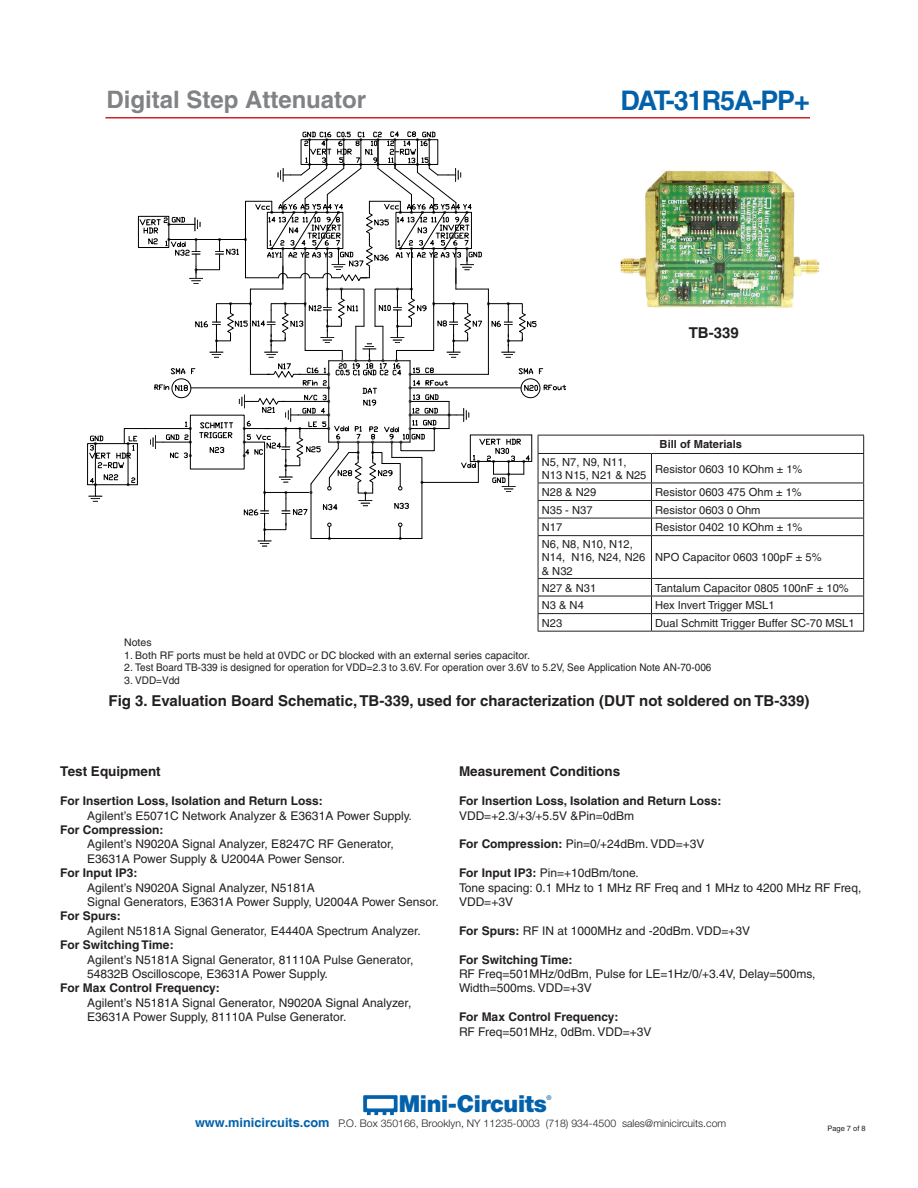
<style>
.page{position:relative;width:918px;height:1188px;background:#fff}
.page>*{position:absolute;margin:0;border:0;box-sizing:border-box;transform-origin:0 0}
.t1{font:700 27px "Helvetica";letter-spacing:-.04em;color:#0261aa}
.t2{font:700 24px "Helvetica";color:#808285}
.t3{font:900 23.4px "Helvetica Neue";letter-spacing:-.015em;color:#0261aa}
.SECTIONS-HEAD{font:700 15px "Helvetica";color:#231f20}
.test_equip{font:700 13.5px "Helvetica";color:#231f20}
.test_equip-2{font:12px "Helvetica";color:#231f20}
.test_equip-3{font:700 12px "Helvetica";color:#231f20}
.t4{font:11.1px/13.4px "Helvetica";color:#231f20}
.t5{font:700 11.1px "Helvetica";color:#231f20}
.t6{font:10.5px "Helvetica";color:#231f20}
.t7{font:300 10.5px "Helvetica Neue";color:#231f20}
.t8{font:7.5px "Helvetica";color:#231f20}
.t9{font:500 6.6px "Helvetica Neue";color:#0261aa}
.s1{font-weight:700}
.s2{font-family:"Helvetica";font-weight:700;font-size:12.75px;color:#0261aa}
</style>
<div class="page">
<hr style="left:105px;top:117px;width:705px;height:1px;background:#d1232a">
<svg style="left:363px;top:1095px;width:35px;height:20px"></svg>
<svg style="left:539px;top:482px;width:324px;height:149px"></svg>
<hr style="left:538px;top:435px;width:114px;height:1px;background:#231f20">
<hr style="left:652px;top:435px;width:212px;height:1px;background:#231f20">
<svg style="left:863px;top:435px;width:1px;height:100px"></svg>
<hr style="left:538px;top:536px;width:1px;height:42px;background:#231f20">
<hr style="left:863px;top:536px;width:1px;height:42px;background:#231f20">
<svg style="left:538px;top:579px;width:1px;height:52px"></svg>
<svg style="left:863px;top:579px;width:1px;height:52px"></svg>
<hr style="left:538px;top:631px;width:114px;height:1px;background:#231f20">
<hr style="left:652px;top:631px;width:212px;height:1px;background:#231f20">
<hr style="left:538px;top:453px;width:114px;height:1px;background:#231f20">
<hr style="left:652px;top:453px;width:212px;height:1px;background:#231f20">
<hr style="left:538px;top:483px;width:114px;height:1px;background:#231f20">
<hr style="left:652px;top:483px;width:212px;height:1px;background:#231f20">
<hr style="left:538px;top:500px;width:114px;height:1px;background:#231f20">
<hr style="left:652px;top:500px;width:212px;height:1px;background:#231f20">
<hr style="left:538px;top:518px;width:114px;height:1px;background:#231f20">
<hr style="left:652px;top:518px;width:212px;height:1px;background:#231f20">
<hr style="left:538px;top:535px;width:114px;height:1px;background:#231f20">
<hr style="left:652px;top:535px;width:212px;height:1px;background:#231f20">
<hr style="left:538px;top:578px;width:114px;height:1px;background:#231f20">
<hr style="left:652px;top:578px;width:212px;height:1px;background:#231f20">
<hr style="left:538px;top:596px;width:114px;height:1px;background:#231f20">
<hr style="left:652px;top:596px;width:212px;height:1px;background:#231f20">
<hr style="left:538px;top:613px;width:114px;height:1px;background:#231f20">
<hr style="left:652px;top:613px;width:212px;height:1px;background:#231f20">
<svg style="left:651px;top:454px;width:1px;height:81px"></svg>
<hr style="left:651px;top:536px;width:1px;height:42px;background:#231f20">
<svg style="left:651px;top:579px;width:1px;height:52px"></svg>
<div style="left:87px;top:443px;width:51px;height:42px;border:1px solid #000"></div>
<svg style="left:89px;top:131px;width:477px;height:416px"></svg>
<img style="left:620px;top:170px;width:200px;height:138px">
<h2 class="t2" style="left:106px;top:85px;width:261px">Digital Step Attenuator</h2>
<h1 class="t1" style="left:620px;top:84px;width:191px">DAT-31R5A-PP+</h1>
<p class="SECTIONS-HEAD" style="left:689px;top:324px;width:52px">TB-339</p>
<p class="t4" style="left:542px;top:455px;width:86px">N5, N7, N9, N11,</p>
<p class="t4" style="left:542px;top:469px;width:106px">N13 N15, N21 &amp; N25</p>
<p class="t5" style="left:660px;top:438px;width:84px">Bill of Materials</p>
<p class="t4" style="left:655px;top:462px;width:149px">Resistor 0603 10 KOhm ± 1%</p>
<p class="t4" style="left:542px;top:485px;width:56px">N28 &amp; N29</p>
<p class="t4" style="left:655px;top:485px;width:148px">Resistor 0603 475 Ohm ± 1%</p>
<p class="t4" style="left:542px;top:503px;width:52px">N35 - N37</p>
<p class="t4" style="left:655px;top:503px;width:107px">Resistor 0603 0 Ohm</p>
<p class="t4" style="left:542px;top:521px;width:22px">N17</p>
<p class="t4" style="left:655px;top:521px;width:149px">Resistor 0402 10 KOhm ± 1%</p>
<p class="t4" style="left:542px;top:537px;width:105px">N6, N8, N10, N12,<br>N14, N16, N24, N26 &amp; N32</p>
<p class="t4" style="left:655px;top:551px;width:168px">NPO Capacitor 0603 100pF ± 5%</p>
<p class="t4" style="left:542px;top:581px;width:56px">N27 &amp; N31</p>
<p class="t4" style="left:655px;top:581px;width:195px">Tantalum Capacitor 0805 100nF ± 10%</p>
<p class="t4" style="left:542px;top:599px;width:44px">N3 &amp; N4</p>
<p class="t4" style="left:655px;top:599px;width:121px">Hex Invert Trigger MSL1</p>
<p class="t4" style="left:542px;top:616px;width:22px">N23</p>
<p class="t4" style="left:655px;top:616px;width:201px">Dual Schmitt Trigger Buffer SC-70 MSL1</p>
<p class="t6" style="left:124px;top:636px;width:29px">Notes</p>
<p class="t6" style="left:124px;top:649px;width:407px">1. Both RF ports must be held at 0VDC or DC blocked with an external series capacitor.</p>
<p class="t6" style="left:124px;top:662px;width:589px">2. Test Board TB-339 is designed for operation for VDD=2.3 to 3.6V. For operation over 3.6V to 5.2V, See Application Note AN-70-006</p>
<p class="t6" style="left:124px;top:674px;width:57px">3. VDD=Vdd</p>
<p class="SECTIONS-HEAD" style="left:109px;top:692px;width:702px">Fig 3. Evaluation Board Schematic, TB-339, used for characterization (DUT not soldered on TB-339)</p>
<p class="test_equip" style="left:60px;top:763px;width:102px">Test Equipment</p>
<p class="test_equip-3" style="left:60px;top:794px;width:264px">For Insertion Loss, Isolation and Return Loss:</p>
<p class="test_equip-2" style="left:87px;top:808px;width:326px">Agilent’s E5071C Network Analyzer &amp; E3631A Power Supply.</p>
<p class="test_equip-3" style="left:60px;top:822px;width:105px">For Compression:</p>
<p class="test_equip-2" style="left:87px;top:837px;width:308px">Agilent’s N9020A Signal Analyzer, E8247C RF Generator,</p>
<p class="test_equip-2" style="left:87px;top:852px;width:259px">E3631A Power Supply &amp; U2004A Power Sensor.</p>
<p class="test_equip-3" style="left:60px;top:866px;width:79px">For Input IP3:</p>
<p class="test_equip-2" style="left:87px;top:880px;width:229px">Agilent’s N9020A Signal Analyzer, N5181A</p>
<p class="test_equip-2" style="left:87px;top:895px;width:353px">Signal Generators, E3631A Power Supply, U2004A Power Sensor.</p>
<p class="test_equip-3" style="left:60px;top:909px;width:62px">For Spurs:</p>
<p class="test_equip-2" style="left:87px;top:924px;width:335px">Agilent N5181A Signal Generator, E4440A Spectrum Analyzer.</p>
<p class="test_equip-3" style="left:60px;top:938px;width:115px">For Switching Time:</p>
<p class="test_equip-2" style="left:87px;top:952px;width:328px">Agilent’s N5181A Signal Generator, 81110A Pulse Generator,</p>
<p class="test_equip-2" style="left:87px;top:967px;width:242px">54832B Oscilloscope, E3631A Power Supply.</p>
<p class="test_equip-3" style="left:60px;top:981px;width:161px">For Max Control Frequency:</p>
<p class="test_equip-2" style="left:87px;top:996px;width:326px">Agilent’s N5181A Signal Generator, N9020A Signal Analyzer,</p>
<p class="test_equip-2" style="left:87px;top:1010px;width:261px">E3631A Power Supply, 81110A Pulse Generator.</p>
<p class="test_equip" style="left:459px;top:763px;width:163px">Measurement Conditions</p>
<p class="test_equip-3" style="left:459px;top:794px;width:264px">For Insertion Loss, Isolation and Return Loss:</p>
<p class="test_equip-2" style="left:459px;top:808px;width:177px">VDD=+2.3/+3/+5.5V &amp;Pin=0dBm</p>
<p class="test_equip-2" style="left:459px;top:837px;width:247px"><span class="s1">For Compression:</span> Pin=0/+24dBm. VDD=+3V</p>
<p class="test_equip-2" style="left:459px;top:866px;width:181px"><span class="s1">For Input IP3:</span> Pin=+10dBm/tone.</p>
<p class="test_equip-2" style="left:459px;top:880px;width:404px">Tone spacing: 0.1 MHz to 1 MHz RF Freq and 1 MHz to 4200 MHz RF Freq,</p>
<p class="test_equip-2" style="left:459px;top:895px;width:56px">VDD=+3V</p>
<p class="test_equip-2" style="left:459px;top:924px;width:293px"><span class="s1">For Spurs:</span> RF IN at 1000MHz and -20dBm. VDD=+3V</p>
<p class="test_equip-3" style="left:459px;top:952px;width:115px">For Switching Time:</p>
<p class="test_equip-2" style="left:459px;top:967px;width:358px">RF Freq=501MHz/0dBm, Pulse for LE=1Hz/0/+3.4V, Delay=500ms,</p>
<p class="test_equip-2" style="left:459px;top:981px;width:134px">Width=500ms. VDD=+3V</p>
<p class="test_equip-3" style="left:459px;top:1010px;width:161px">For Max Control Frequency:</p>
<p class="test_equip-2" style="left:459px;top:1024px;width:194px">RF Freq=501MHz, 0dBm. VDD=+3V</p>
<h3 class="t3" style="left:399px;top:1090px;width:150px">Mini-Circuits</h3>
<p class="t9" style="left:547px;top:1094px;width:7px">®</p>
<p class="t7" style="left:195px;top:1117px;width:533px"><span class="s2">www.minicircuits.com</span> P.O. Box 350166, Brooklyn, NY 11235-0003 (718) 934-4500 sales@minicircuits.com</p>
<p class="t8" style="left:828px;top:1124px;width:40px">Page 7 of 8</p>
</div>
